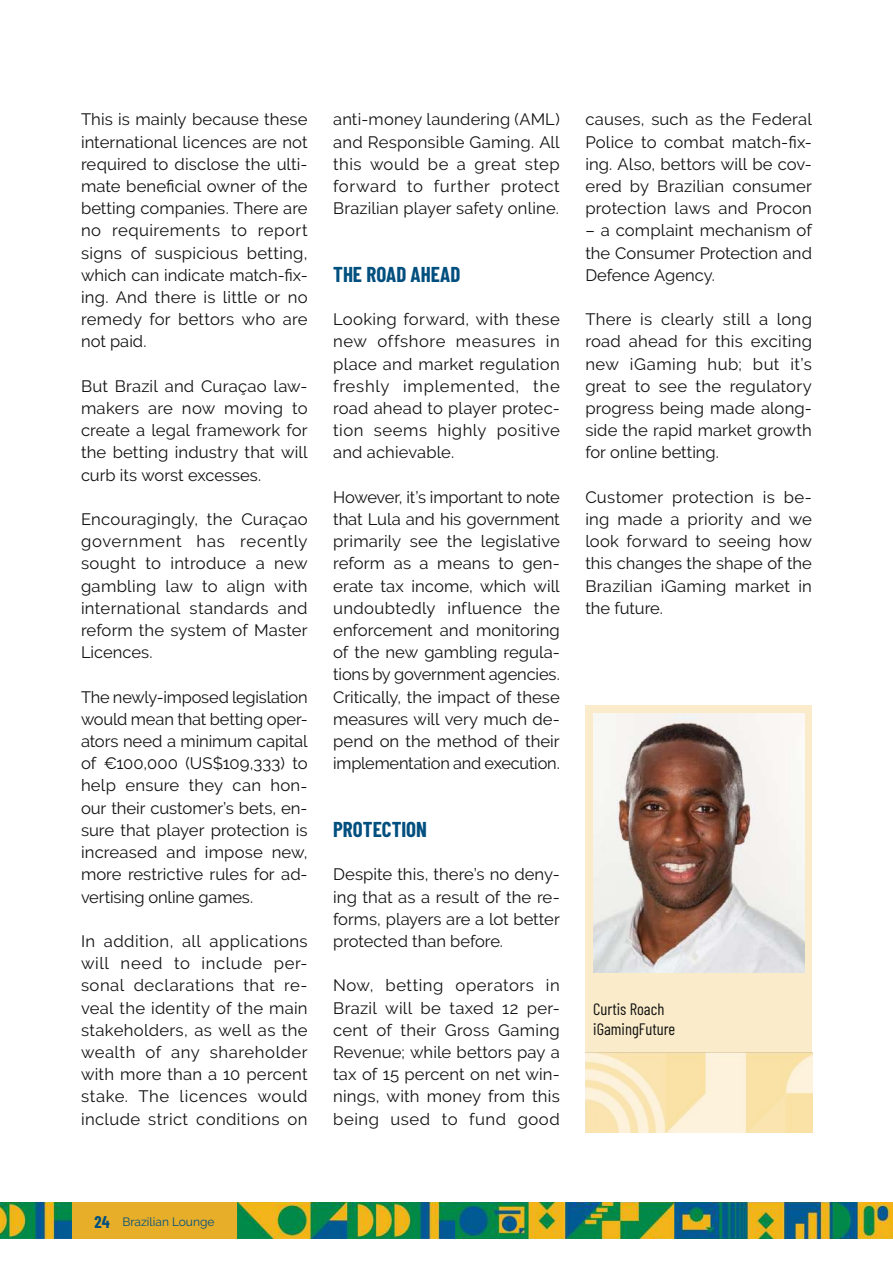
<style>
.page{position:relative;width:893px;height:1263px;background:#fff}
.page>*{position:absolute;margin:0;border:0;box-sizing:border-box;transform-origin:0 0}
.t1{font:700 21px "Barlow Condensed";color:#004f7f}
.t2{font:16.5px/22.2px "Raleway";letter-spacing:.005em;color:#121212;text-align:justify}
.t3{font:16.5px/19.5px "Barlow Condensed";color:#121212}
.t4{font:12px "Raleway";color:#004f7f}
.s1{font-family:"Barlow Condensed";font-weight:700;font-size:16.5px}
</style>
<div class="page">
<div style="left:71px;top:1202px;width:167px;height:36px;background:#e7af29"></div>
<img style="left:0;top:1202px;width:71px;height:36px">
<img style="left:238px;top:1202px;width:655px;height:36px">
<div style="left:585px;top:705px;width:227px;height:347px;background:#faecca"></div>
<img style="left:593px;top:713px;width:211px;height:259px">
<img style="left:585px;top:1052px;width:227px;height:81px">
<p class="t2" style="left:81px;top:108px;width:228px">This is mainly because these international licences are not required to disclose the ulti&shy;mate beneficial owner of the betting companies. There are no requirements to report signs of suspicious betting, which can indicate match-fix&shy;ing. And there is little or no remedy for bettors who are not paid.</p>
<p class="t2" style="left:81px;top:375px;width:228px">But Brazil and Curaçao law&shy;makers are now moving to create a legal framework for the betting industry that will curb its worst excesses.</p>
<p class="t2" style="left:81px;top:508px;width:228px">Encouragingly, the Curaçao government has recently sought to introduce a new gambling law to align with international standards and reform the system of Master Licences.</p>
<p class="t2" style="left:81px;top:686px;width:228px">The newly-imposed legislation would mean that betting oper&shy;ators need a minimum capital of €100,000 (US$109,333) to help ensure they can hon&shy;our their customer’s bets, en&shy;sure that player protection is increased and impose new, more restrictive rules for ad&shy;vertising online games.</p>
<p class="t2" style="left:81px;top:930px;width:228px">In addition, all applications will need to include per&shy;sonal declarations that re&shy;veal the identity of the main stakeholders, as well as the wealth of any shareholder with more than a 10 percent stake. The licences would include strict conditions on</p>
<p class="t2" style="left:333px;top:108px;width:228px">anti-money laundering (AML) and Responsible Gaming. All this would be a great step forward to further protect Brazilian player safety online.</p>
<p class="t1" style="left:333px;top:259px;width:129px">THE ROAD AHEAD</p>
<p class="t2" style="left:333px;top:308px;width:228px">Looking forward, with these new offshore measures in place and market regulation freshly implemented, the road ahead to player protec&shy;tion seems highly positive and achievable.</p>
<p class="t2" style="left:333px;top:486px;width:228px">However, it’s important to note that Lula and his government primarily see the legislative reform as a means to gen&shy;erate tax income, which will undoubtedly influence the enforcement and monitoring of the new gambling regula&shy;tions by government agencies.<br>Critically, the impact of these measures will very much de&shy;pend on the method of their implementation and execution.</p>
<p class="t1" style="left:333px;top:814px;width:95px">PROTECTION</p>
<p class="t2" style="left:333px;top:863px;width:228px">Despite this, there’s no deny&shy;ing that as a result of the re&shy;forms, players are a lot better protected than before.</p>
<p class="t2" style="left:333px;top:974px;width:228px">Now, betting operators in Brazil will be taxed 12 per&shy;cent of their Gross Gaming Revenue; while bettors pay a tax of 15 percent on net win&shy;nings, with money from this being used to fund good</p>
<p class="t2" style="left:585px;top:108px;width:228px">causes, such as the Federal Police to combat match-fix&shy;ing. Also, bettors will be cov&shy;ered by Brazilian consumer protection laws and Procon</p>
<p class="t2" style="left:585px;top:219px;width:228px">– a complaint mechanism of the Consumer Protection and Defence Agency.</p>
<p class="t2" style="left:585px;top:308px;width:228px">There is clearly still a long road ahead for this exciting new iGaming hub; but it’s great to see the regulatory progress being made along&shy;side the rapid market growth for online betting.</p>
<p class="t2" style="left:585px;top:486px;width:228px">Customer protection is be&shy;ing made a priority and we look forward to seeing how this changes the shape of the Brazilian iGaming market in the future.</p>
<p class="t3" style="left:593px;top:998px;width:83px">Curtis Roach iGamingFuture</p>
<p class="t4" style="left:95px;top:1215px;width:121px"><span class="s1">24</span> Brazilian Lounge</p>
</div>
